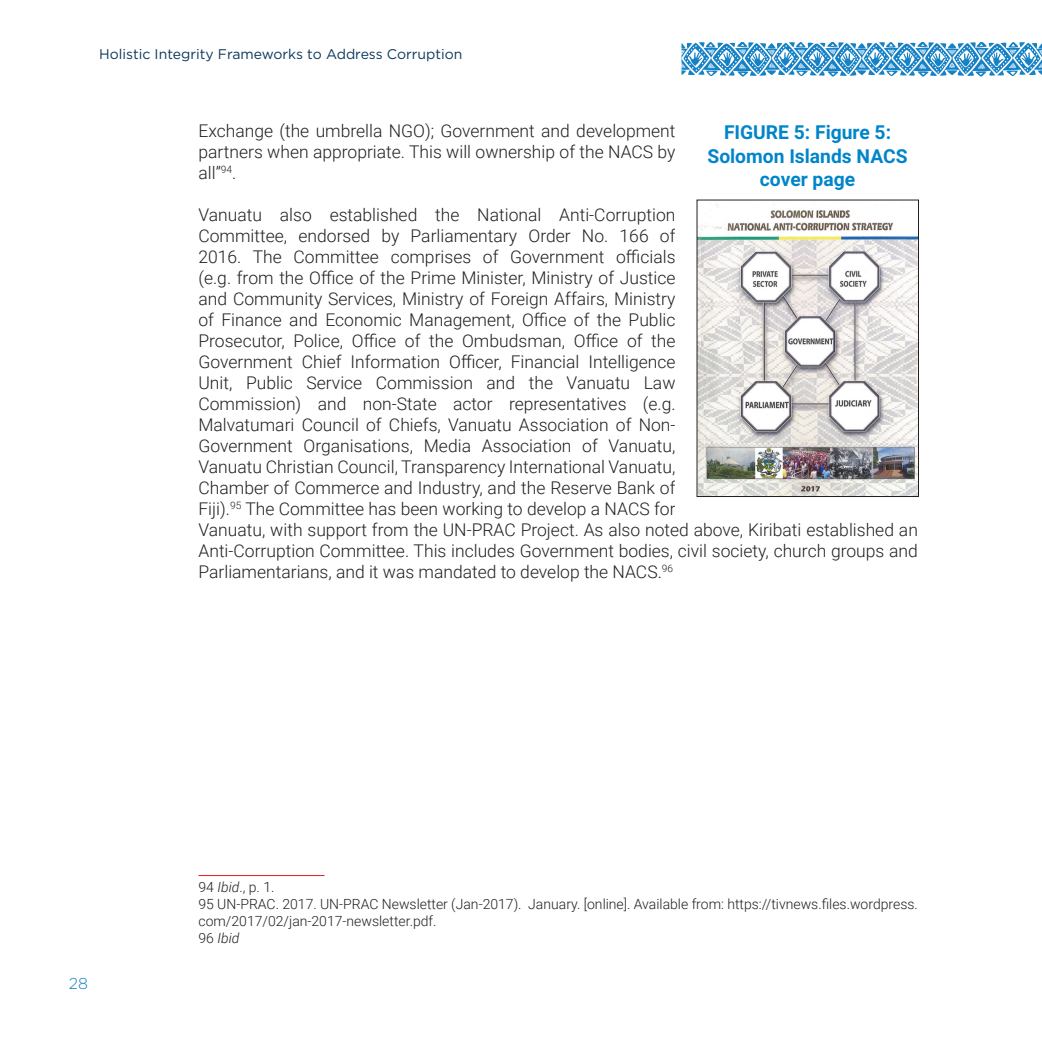
<style>
.page{position:relative;width:1042px;height:1042px;background:#fff}
.page>*{position:absolute;margin:0;border:0;box-sizing:border-box;transform-origin:0 0}
.t1{font:700 19.25px/23.1px "Roboto";color:#0085ca;text-align:center}
.t2{font:300 17.5px/21px "Roboto";color:#231f20;text-align:justify}
.t3{font:300 15.75px "Gotham";color:#1681c4}
.t4{font:300 14px/16.8px "Roboto";color:#231f20}
.t5{font:14px "Gotham";color:#0c385c}
.t6{font:italic 300 14px "Roboto";color:#231f20}
.s1{font-style:italic}
.s2{font-style:normal}
</style>
<div class="page">
<svg style="left:681px;top:42px;width:361px;height:35px"></svg>
<hr style="left:198px;top:875px;width:126px;height:1px;background:#e31e24">
<img style="left:699px;top:204px;width:217px;height:291px">
<p class="t5" style="left:99px;top:45px;width:365px">Holistic Integrity Frameworks to Address Corruption</p>
<p class="t2" style="left:198px;top:120px;width:478px">Exchange (the umbrella NGO); Government and development partners when appropriate. This will ownership of the NACS by all”<sup>94</sup>.</p>
<p class="t2" style="left:198px;top:204px;width:721px;text-align:left">Vanuatu also established the National Anti-Corruption<br>Committee, endorsed by Parliamentary Order No. 166 of<br>2016. The Committee comprises of Government officials<br>(e.g. from the Office of the Prime Minister, Ministry of Justice<br>and Community Services, Ministry of Foreign Affairs, Ministry<br>of Finance and Economic Management, Office of the Public<br>Prosecutor, Police, Office of the Ombudsman, Office of the<br>Government Chief Information Officer, Financial Intelligence<br>Unit, Public Service Commission and the Vanuatu Law<br>Commission) and non-State actor representatives (e.g.<br>Malvatumari Council of Chiefs, Vanuatu Association of Non-<br>Government Organisations, Media Association of Vanuatu,<br>Vanuatu Christian Council, Transparency International Vanuatu,<br>Chamber of Commerce and Industry, and the Reserve Bank of<br>Fiji).<sup>95</sup> The Committee has been working to develop a NACS for<br>Vanuatu, with support from the UN-PRAC Project. As also noted above, Kiribati established an Anti-Corruption Committee. This includes Government bodies, civil society, church groups and Parliamentarians, and it was mandated to develop the NACS.<sup>96</sup></p>
<p class="t1" style="left:707px;top:120px;width:202px">FIGURE 5: Figure 5:<br>Solomon Islands NACS cover page</p>
<p class="t3" style="left:69px;top:973px;width:21px">28</p>
<p class="t4" style="left:198px;top:878px;width:77px">94 <span class="s1">Ibid</span>., p. 1.</p>
<p class="t4" style="left:198px;top:895px;width:721px">95 UN-PRAC. 2017. UN-PRAC Newsletter (Jan-2017). January. [online]. Available from: https://tivnews.files.wordpress. com/2017/02/jan-2017-newsletter.pdf.</p>
<p class="t6" style="left:198px;top:928px;width:42px"><span class="s2">96</span> Ibid</p>
</div>
